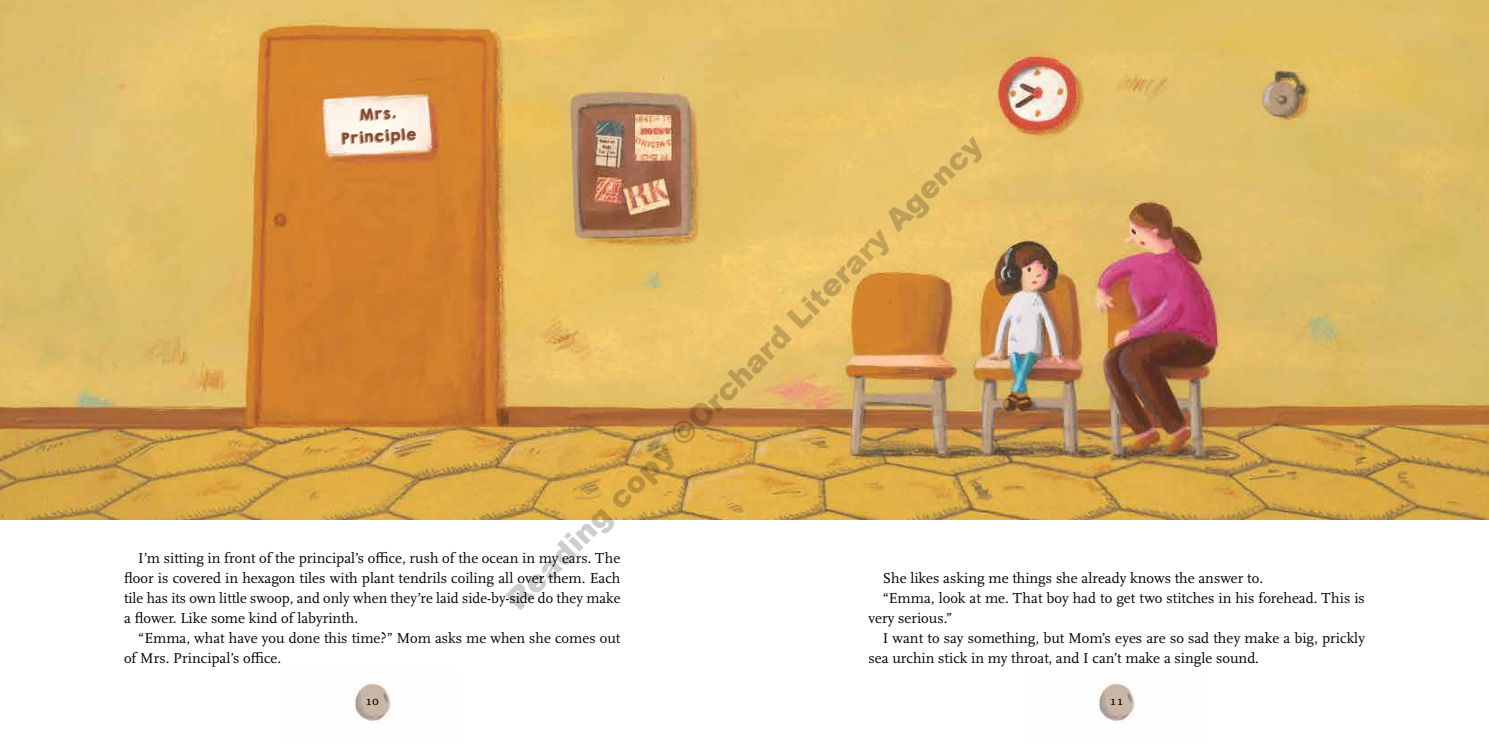
<style>
.page{position:relative;width:1489px;height:745px;background:#fff}
.page>*{position:absolute;margin:0;border:0;box-sizing:border-box;transform-origin:0 0}
.t1{font:900 30px "Arial";color:rgb(0 0 0/.2)}
.t2{font:15px/20px "Scala Pro";color:#000;text-align:justify}
.t3{font:13.75px/22.5px "KGHAPPY";color:#834a2e;text-align:center}
.t4{font:13.75px "Minion Pro Capt";color:#000}
</style>
<div class="page">
<img style="left:353px;top:683px;width:39px;height:39px">
<img style="left:1097px;top:683px;width:39px;height:39px">
<img style="left:0;top:0;width:1488px;height:519px">
<p class="t3" style="left:339px;top:105px;width:77px;rotate:-3deg">Mrs.<br>Principle</p>
<h1 class="t1" style="left:496px;top:589px;width:659px;rotate:-45deg">Reading copy ©Orchard Literary Agency</h1>
<p class="t2" style="left:124px;top:548px;width:498px;text-indent:14px">I’m sitting in front of the principal’s office, rush of the ocean in my ears. The floor is covered in hexagon tiles with plant tendrils coiling all over them. Each tile has its own little swoop, and only when they’re laid side-by-side do they make a flower. Like some kind of labyrinth.</p>
<p class="t2" style="left:124px;top:628px;width:498px;text-indent:14px">“Emma, what have you done this time?” Mom asks me when she comes out of Mrs. Principal’s office.</p>
<p class="t2" style="left:882px;top:568px;width:382px">She likes asking me things she already knows the answer to.</p>
<p class="t2" style="left:882px;top:588px;width:483px">“Emma, look at me. That boy had to get two stitches in his forehead. This is</p>
<p class="t2" style="left:868px;top:608px;width:85px">very serious.”</p>
<p class="t2" style="left:882px;top:628px;width:483px">I want to say something, but Mom’s eyes are so sad they make a big, prickly</p>
<p class="t2" style="left:868px;top:648px;width:392px">sea urchin stick in my throat, and I can’t make a single sound.</p>
<p class="t4" style="left:365px;top:691px;width:15px">10</p>
<p class="t4" style="left:1109px;top:691px;width:15px">11</p>
</div>
